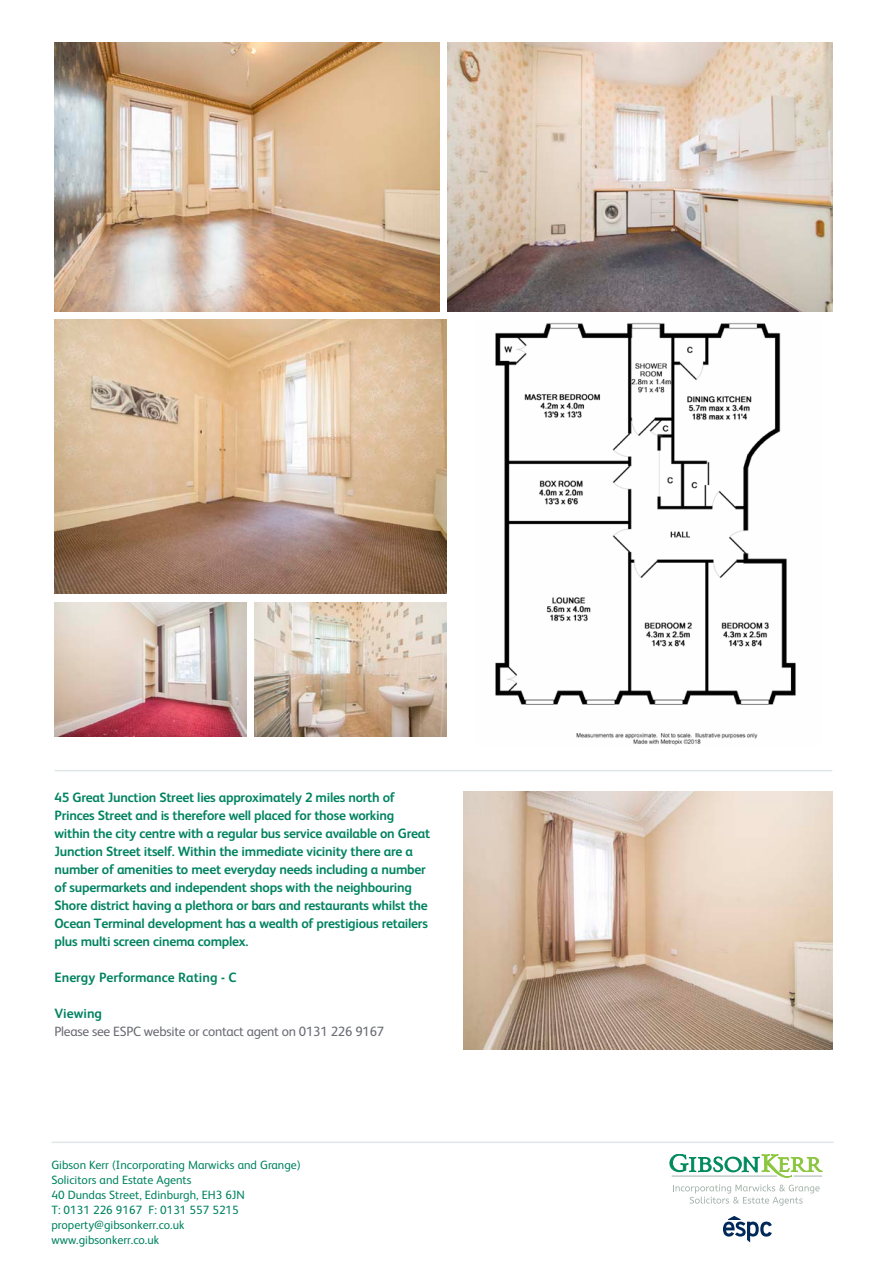
<style>
.page{position:relative;width:893px;height:1263px;background:#fff}
.page>*{position:absolute;margin:0;border:0;box-sizing:border-box;transform-origin:0 0}
.first_para___heads{font:700 13.5px/18px "FS Albert";letter-spacing:-.02em;color:#008361}
.body_text{font:13.5px "FS Albert";letter-spacing:-.02em;color:#696b73}
.first_para___heads-2{font:700 13.5px "FS Albert";color:#008361}
.t1{font:12px "FS Albert";color:#008361}
</style>
<div class="page">
<svg style="left:670px;top:1154px;width:152px;height:23px"></svg>
<svg style="left:673px;top:1184px;width:147px;height:22px"></svg>
<hr style="left:51px;top:1141px;width:783px;height:2px;background:#e0e7e9">
<hr style="left:55px;top:770px;width:777px;height:1px;background:#e0e7e9">
<svg style="left:723px;top:1216px;width:49px;height:26px"></svg>
<img style="left:55px;top:603px;width:191px;height:133px">
<img style="left:255px;top:603px;width:191px;height:133px">
<img style="left:55px;top:319px;width:391px;height:274px">
<img style="left:55px;top:43px;width:384px;height:268px">
<img style="left:495px;top:322px;width:301px;height:423px">
<img style="left:448px;top:43px;width:384px;height:268px">
<img style="left:463px;top:792px;width:369px;height:257px">
<p class="first_para___heads" style="left:55px;top:789px;width:377px">45 Great Junction Street lies approximately 2 miles north of Princes Street and is therefore well placed for those working within the city centre with a regular bus service available on Great Junction Street itself. Within the immediate vicinity there are a number of amenities to meet everyday needs including a number of supermarkets and independent shops with the neighbouring Shore district having a plethora or bars and restaurants whilst the Ocean Terminal development has a wealth of prestigious retailers plus multi screen cinema complex.</p>
<p class="first_para___heads-2" style="left:55px;top:970px;width:184px">Energy Performance Rating - C</p>
<p class="first_para___heads-2" style="left:55px;top:1006px;width:49px">Viewing</p>
<p class="body_text" style="left:55px;top:1024px;width:331px">Please see ESPC website or contact agent on 0131 226 9167</p>
<p class="t1" style="left:51px;top:1158px;width:251px">Gibson Kerr (Incorporating Marwicks and Grange)</p>
<p class="t1" style="left:51px;top:1173px;width:142px">Solicitors and Estate Agents</p>
<p class="t1" style="left:51px;top:1188px;width:195px">40 Dundas Street, Edinburgh, EH3 6JN</p>
<p class="t1" style="left:51px;top:1203px;width:189px">T: 0131 226 9167 F: 0131 557 5215</p>
<p class="t1" style="left:51px;top:1218px;width:135px">property@gibsonkerr.co.uk</p>
<p class="t1" style="left:51px;top:1233px;width:109px">www.gibsonkerr.co.uk</p>
</div>
